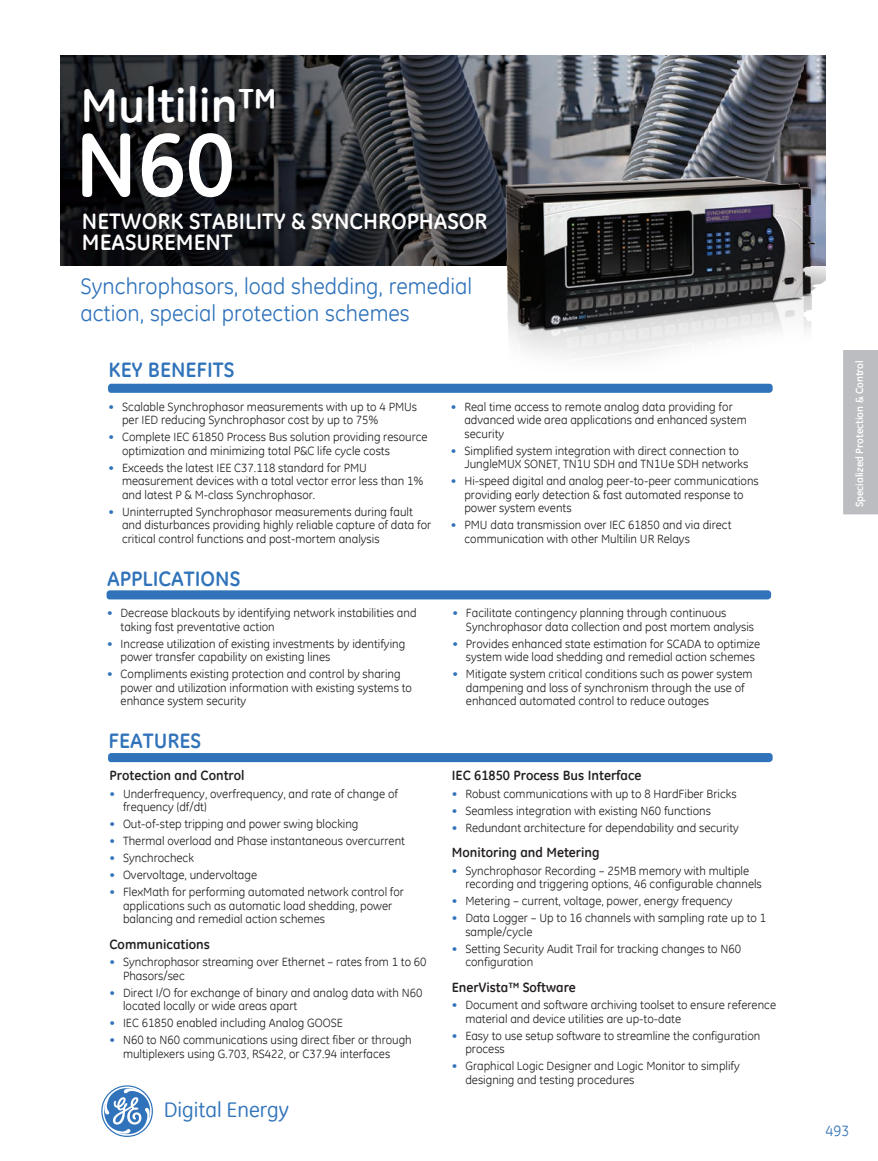
<style>
.page{position:relative;width:878px;height:1161px;background:#fff}
.page>*{position:absolute;margin:0;border:0;box-sizing:border-box;transform-origin:0 0}
.Product_Name{font:700 91.5px "GE Inspira";color:#fff}
.t1{font:71.4px "GE Logo Font";color:#3073ba}
.Product_Name-2{font:700 48px "GE Inspira";color:#fff}
.Secondary_Descriptio{font:22.5px/27px "GE Inspira";color:#3073ba}
.Product_Description{font:700 22.5px/21.1px "GE Inspira";color:#fff}
.Section_Heading{font:21.15px "GE Inspira";color:#3073ba}
.Cover_headings{font:700 21px "GE Inspira";color:#3073ba}
.t2{font:15px "GE Inspira";color:#3073ba}
.Sub-headings{font:700 13.5px "GE Inspira";color:#231f20}
.cover_bullets{font:12px/13.5px "GE Inspira";color:#231f20}
.Tabs{font:700 10.5px "GE Inspira";color:#fff}
.s1{color:#3073ba}
</style>
<div class="page">
<div style="left:843px;top:350px;width:35px;height:165px;background:#bcbdc0"></div>
<img style="left:60px;top:56px;width:765px;height:209px">
<svg style="left:108px;top:384px;width:664px;height:9px"></svg>
<svg style="left:106px;top:590px;width:665px;height:9px"></svg>
<div style="left:108px;top:753px;width:664px;height:9px;background:#3073ba"></div>
<img style="left:499px;top:164px;width:326px;height:195px">
<p class="Product_Name-2" style="left:80px;top:74px;width:198px">Multilin™</p>
<p class="Product_Name" style="left:75px;top:106px;width:161px">N60</p>
<p class="Product_Description" style="left:82px;top:210px;width:407px">NETWORK STABILITY &amp; SYNCHROPHASOR<br>MEASUREMENT</p>
<p class="Secondary_Descriptio" style="left:80px;top:272px;width:393px">Synchrophasors, load shedding, remedial action, special protection schemes</p>
<p class="Cover_headings" style="left:109px;top:356px;width:127px">KEY BENEFITS</p>
<p class="cover_bullets" style="left:122px;top:400px;width:296px;text-indent:-14px"><span class="s1">•</span> Scalable Synchrophasor measurements with up to 4 PMUs per IED reducing Synchrophasor cost by up to 75%</p>
<p class="cover_bullets" style="left:122px;top:430px;width:307px;text-indent:-14px"><span class="s1">•</span> Complete IEC 61850 Process Bus solution providing resource optimization and minimizing total P&amp;C life cycle costs</p>
<p class="cover_bullets" style="left:122px;top:461px;width:303px;text-indent:-14px"><span class="s1">•</span> Exceeds the latest IEE C37.118 standard for PMU measurement devices with a total vector error less than 1% and latest P &amp; M-class Synchrophasor.</p>
<p class="cover_bullets" style="left:122px;top:505px;width:310px;text-indent:-14px"><span class="s1">•</span> Uninterrupted Synchrophasor measurements during fault and disturbances providing highly reliable capture of data for critical control functions and post-mortem analysis</p>
<p class="Cover_headings" style="left:107px;top:565px;width:135px">APPLICATIONS</p>
<p class="cover_bullets" style="left:121px;top:606px;width:297px;text-indent:-14px"><span class="s1">•</span> Decrease blackouts by identifying network instabilities and taking fast preventative action</p>
<p class="cover_bullets" style="left:121px;top:637px;width:286px;text-indent:-14px"><span class="s1">•</span> Increase utilization of existing investments by identifying power transfer capability on existing lines</p>
<p class="cover_bullets" style="left:121px;top:667px;width:293px;text-indent:-14px"><span class="s1">•</span> Compliments existing protection and control by sharing power and utilization information with existing systems to enhance system security</p>
<p class="Cover_headings" style="left:109px;top:727px;width:94px">FEATURES</p>
<p class="Sub-headings" style="left:109px;top:767px;width:137px">Protection and Control</p>
<p class="cover_bullets" style="left:123px;top:787px;width:276px;text-indent:-14px"><span class="s1">•</span> Underfrequency, overfrequency, and rate of change of frequency (df/dt)</p>
<p class="cover_bullets" style="left:109px;top:817px;width:250px"><span class="s1">•</span> Out-of-step tripping and power swing blocking</p>
<p class="cover_bullets" style="left:109px;top:834px;width:297px"><span class="s1">•</span> Thermal overload and Phase instantaneous overcurrent</p>
<p class="cover_bullets" style="left:109px;top:851px;width:86px"><span class="s1">•</span> Synchrocheck</p>
<p class="cover_bullets" style="left:109px;top:868px;width:149px"><span class="s1">•</span> Overvoltage, undervoltage</p>
<p class="cover_bullets" style="left:123px;top:885px;width:282px;text-indent:-14px"><span class="s1">•</span> FlexMath for performing automated network control for applications such as automatic load shedding, power balancing and remedial action schemes</p>
<p class="Sub-headings" style="left:109px;top:935px;width:102px">Communications</p>
<p class="cover_bullets" style="left:123px;top:955px;width:305px;text-indent:-14px"><span class="s1">•</span> Synchrophasor streaming over Ethernet – rates from 1 to 60<br>Phasors/sec</p>
<p class="cover_bullets" style="left:123px;top:986px;width:301px;text-indent:-14px"><span class="s1">•</span> Direct I/O for exchange of binary and analog data with N60 located locally or wide areas apart</p>
<p class="cover_bullets" style="left:109px;top:1016px;width:235px"><span class="s1">•</span> IEC 61850 enabled including Analog GOOSE</p>
<p class="cover_bullets" style="left:123px;top:1033px;width:290px;text-indent:-14px"><span class="s1">•</span> N60 to N60 communications using direct fiber or through multiplexers using G.703, RS422, or C37.94 interfaces</p>
<p class="t1" style="left:101px;top:1071px;width:53px">g</p>
<p class="Section_Heading" style="left:164px;top:1096px;width:127px">Digital Energy</p>
<p class="cover_bullets" style="left:464px;top:400px;width:284px;text-indent:-14px"><span class="s1">•</span> Real time access to remote analog data providing for advanced wide area applications and enhanced system security</p>
<p class="cover_bullets" style="left:464px;top:444px;width:285px;text-indent:-14px"><span class="s1">•</span> Simplified system integration with direct connection to<br>JungleMUX SONET, TN1U SDH and TN1Ue SDH networks</p>
<p class="cover_bullets" style="left:464px;top:474px;width:296px;text-indent:-14px"><span class="s1">•</span> Hi-speed digital and analog peer-to-peer communications providing early detection &amp; fast automated response to power system events</p>
<p class="cover_bullets" style="left:464px;top:518px;width:268px;text-indent:-14px"><span class="s1">•</span> PMU data transmission over IEC 61850 and via direct communication with other Multilin UR Relays</p>
<p class="cover_bullets" style="left:466px;top:606px;width:290px;text-indent:-13px"><span class="s1">•</span> Facilitate contingency planning through continuous<br>Synchrophasor data collection and post mortem analysis</p>
<p class="cover_bullets" style="left:466px;top:637px;width:296px;text-indent:-14px"><span class="s1">•</span> Provides enhanced state estimation for SCADA to optimize system wide load shedding and remedial action schemes</p>
<p class="cover_bullets" style="left:466px;top:667px;width:288px;text-indent:-14px"><span class="s1">•</span> Mitigate system critical conditions such as power system dampening and loss of synchronism through the use of enhanced automated control to reduce outages</p>
<p class="Sub-headings" style="left:452px;top:767px;width:191px">IEC 61850 Process Bus Interface</p>
<p class="cover_bullets" style="left:452px;top:787px;width:286px"><span class="s1">•</span> Robust communications with up to 8 HardFiber Bricks</p>
<p class="cover_bullets" style="left:452px;top:804px;width:260px"><span class="s1">•</span> Seamless integration with existing N60 functions</p>
<p class="cover_bullets" style="left:452px;top:821px;width:288px"><span class="s1">•</span> Redundant architecture for dependability and security</p>
<p class="Sub-headings" style="left:452px;top:844px;width:149px">Monitoring and Metering</p>
<p class="cover_bullets" style="left:465px;top:864px;width:298px;text-indent:-14px"><span class="s1">•</span> Synchrophasor Recording – 25MB memory with multiple recording and triggering options, 46 configurable channels</p>
<p class="cover_bullets" style="left:452px;top:894px;width:282px"><span class="s1">•</span> Metering – current, voltage, power, energy frequency</p>
<p class="cover_bullets" style="left:465px;top:911px;width:302px;text-indent:-14px"><span class="s1">•</span> Data Logger – Up to 16 channels with sampling rate up to 1 sample/cycle</p>
<p class="cover_bullets" style="left:465px;top:942px;width:277px;text-indent:-14px"><span class="s1">•</span> Setting Security Audit Trail for tracking changes to N60 configuration</p>
<p class="Sub-headings" style="left:452px;top:978px;width:125px">EnerVista™ Software</p>
<p class="cover_bullets" style="left:465px;top:998px;width:312px;text-indent:-14px"><span class="s1">•</span> Document and software archiving toolset to ensure reference material and device utilities are up-to-date</p>
<p class="cover_bullets" style="left:465px;top:1029px;width:296px;text-indent:-14px"><span class="s1">•</span> Easy to use setup software to streamline the configuration process</p>
<p class="cover_bullets" style="left:465px;top:1059px;width:276px;text-indent:-14px"><span class="s1">•</span> Graphical Logic Designer and Logic Monitor to simplify designing and testing procedures</p>
<p class="Tabs" style="left:852px;top:507px;width:148px;rotate:-90deg">Specialized Protection &amp; Control</p>
<p class="t2" style="left:825px;top:1121px;width:25px">493</p>
</div>
